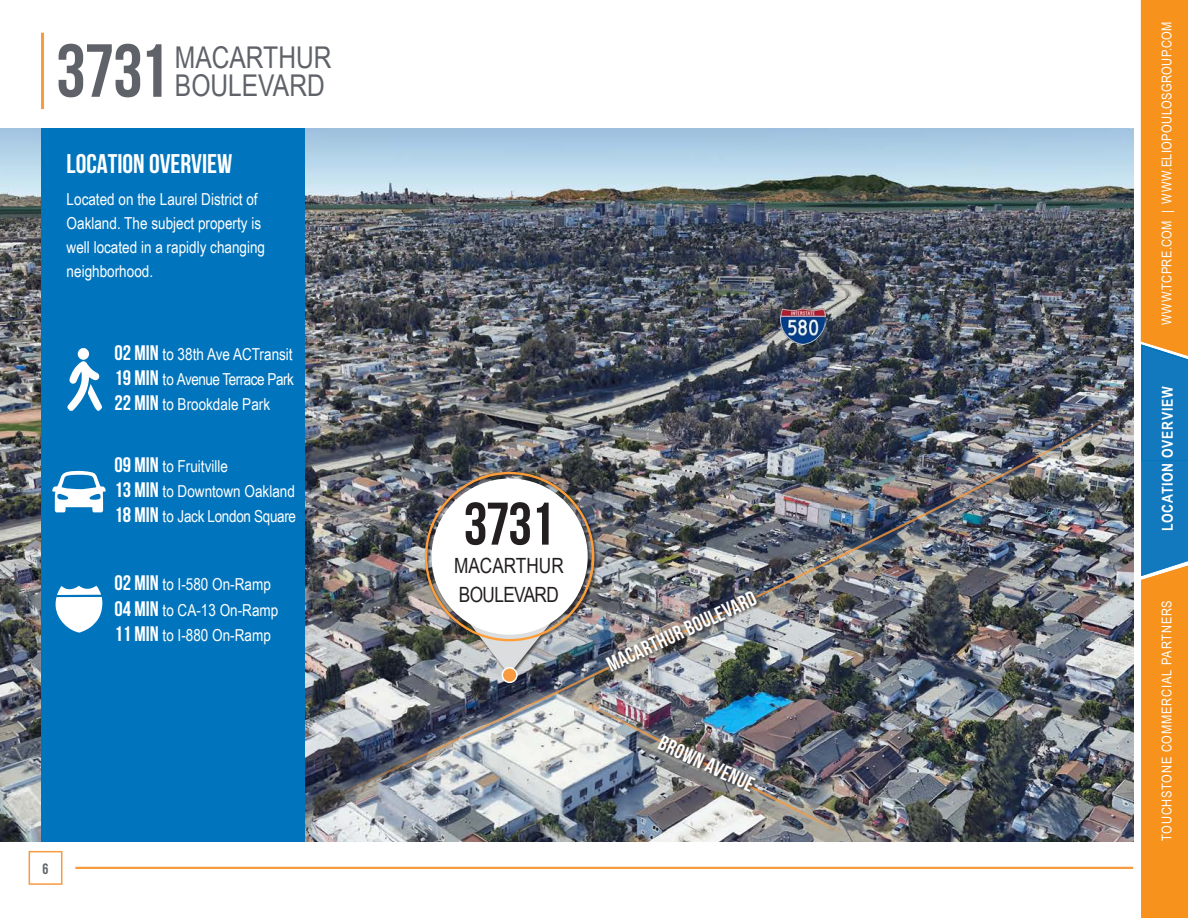
<style>
.page{position:relative;width:1188px;height:918px;background:#fff}
.page>*{position:absolute;margin:0;border:0;box-sizing:border-box;transform-origin:0 0}
.t1{font:700 75px "Bebas Neue";color:#5f6369}
.Body{font:700 60px "Bebas Neue";color:#231f20}
.t2{font:30px/28.5px "Arial Narrow";color:#5f6369}
.Body-2{font:700 27px "Bebas Neue";color:#fff}
.Body-3{font:700 21px "Bebas Neue";color:#fff}
.Body-4{font:21px "Arial Narrow";color:#231f20}
.Body-5{font:21px "Arial Narrow";letter-spacing:-.02em;color:#231f20}
.Body-6{font:16.5px/24px "Arial Narrow";color:#fff}
.Body-7{font:16.5px "Arial Narrow";letter-spacing:-.03em;color:#fff}
.Body-8{font:16.5px "Arial Narrow";letter-spacing:-.02em;color:#fff}
.Body-9{font:700 15px "Arial Narrow";letter-spacing:.05em;color:#fff}
.t3{font:700 15px "Bebas Neue";color:#5f6369}
.Body-10{font:13.5px "Arial Narrow";letter-spacing:.03em;color:#fff}
.Body-11{font:13.5px "Arial Narrow";letter-spacing:.05em;color:#fff}
.s1{font-family:"Bebas Neue";font-weight:700;font-size:21px}
</style>
<div class="page">
<img style="left:0;top:129px;width:1133px;height:713px">
<div style="left:29px;top:851px;width:33px;height:34px;border:2px solid #f89a3f"></div>
<hr style="left:75px;top:867px;width:1058px;height:2px;background:#f89a3f">
<hr style="left:41px;top:33px;width:3px;height:76px;background:#f89a3f">
<div style="left:41px;top:129px;width:264px;height:713px;background:#0075bd"></div>
<svg style="left:1140px;top:0;width:48px;height:918px;background:#c28f48"></svg>
<svg style="left:68px;top:348px;width:34px;height:63px"></svg>
<svg style="left:52px;top:471px;width:54px;height:41px"></svg>
<img style="left:780px;top:309px;width:45px;height:35px">
<svg style="left:56px;top:586px;width:46px;height:47px"></svg>
<img style="left:311px;top:399px;width:821px;height:410px">
<img style="left:568px;top:693px;width:277px;height:143px">
<div style="left:657px;top:735px;width:103px;height:61px;background:#231f20;opacity:.75"></div>
<div style="left:605px;top:591px;width:156px;height:85px;background:#231f20;opacity:.75"></div>
<h1 class="t1" style="left:56px;top:30px;width:114px">3731</h1>
<h3 class="t2" style="left:175px;top:42px;width:158px">MACARTHUR<br>BOULEVARD</h3>
<p class="Body-2" style="left:67px;top:148px;width:167px">LOCATION OVERVIEW</p>
<p class="Body-6" style="left:67px;top:186px;width:200px">Located on the Laurel District of<br>Oakland. The subject property is well located in a rapidly changing neighborhood.</p>
<p class="Body-6" style="left:115px;top:341px;width:180px"><span class="s1">02 MIN</span> to 38th Ave ACTransit</p>
<p class="Body-7" style="left:115px;top:367px;width:181px"><span class="s1">19 MIN</span> to Avenue Terrace Park</p>
<p class="Body-6" style="left:115px;top:392px;width:157px"><span class="s1">22 MIN</span> to Brookdale Park</p>
<p class="Body-6" style="left:115px;top:453px;width:115px"><span class="s1">09 MIN</span> to Fruitville</p>
<p class="Body-6" style="left:115px;top:478px;width:182px"><span class="s1">13 MIN</span> to Downtown Oakland</p>
<p class="Body-8" style="left:115px;top:504px;width:183px"><span class="s1">18 MIN</span> to Jack London Square</p>
<p class="Body-6" style="left:115px;top:572px;width:158px"><span class="s1">02 MIN</span> to I-580 On-Ramp</p>
<p class="Body-6" style="left:115px;top:597px;width:165px"><span class="s1">04 MIN</span> to CA-13 On-Ramp</p>
<p class="Body-6" style="left:115px;top:622px;width:158px"><span class="s1">11 MIN</span> to I-880 On-Ramp</p>
<p class="t3" style="left:43px;top:860px;width:7px">6</p>
<p class="Body" style="left:464px;top:491px;width:92px">3731</p>
<p class="Body-4" style="left:454px;top:550px;width:111px">MACARTHUR</p>
<p class="Body-5" style="left:459px;top:579px;width:101px">BOULEVARD</p>
<p class="Body-3" style="left:603px;top:655px;width:164px;rotate:-25deg">macarthur boulevard</p>
<p class="Body-3" style="left:665px;top:731px;width:105px;rotate:25deg">brown avenue</p>
<p class="Body-10" style="left:1157px;top:325px;width:305px;rotate:-90deg">WWW.TCPRE.COM | WWW.ELIOPOULOSGROUP.COM</p>
<p class="Body-9" style="left:1156px;top:531px;width:146px;rotate:-90deg">LOCATION OVERVIEW</p>
<p class="Body-11" style="left:1157px;top:841px;width:242px;rotate:-90deg">TOUCHSTONE COMMERCIAL PARTNERS</p>
</div>
